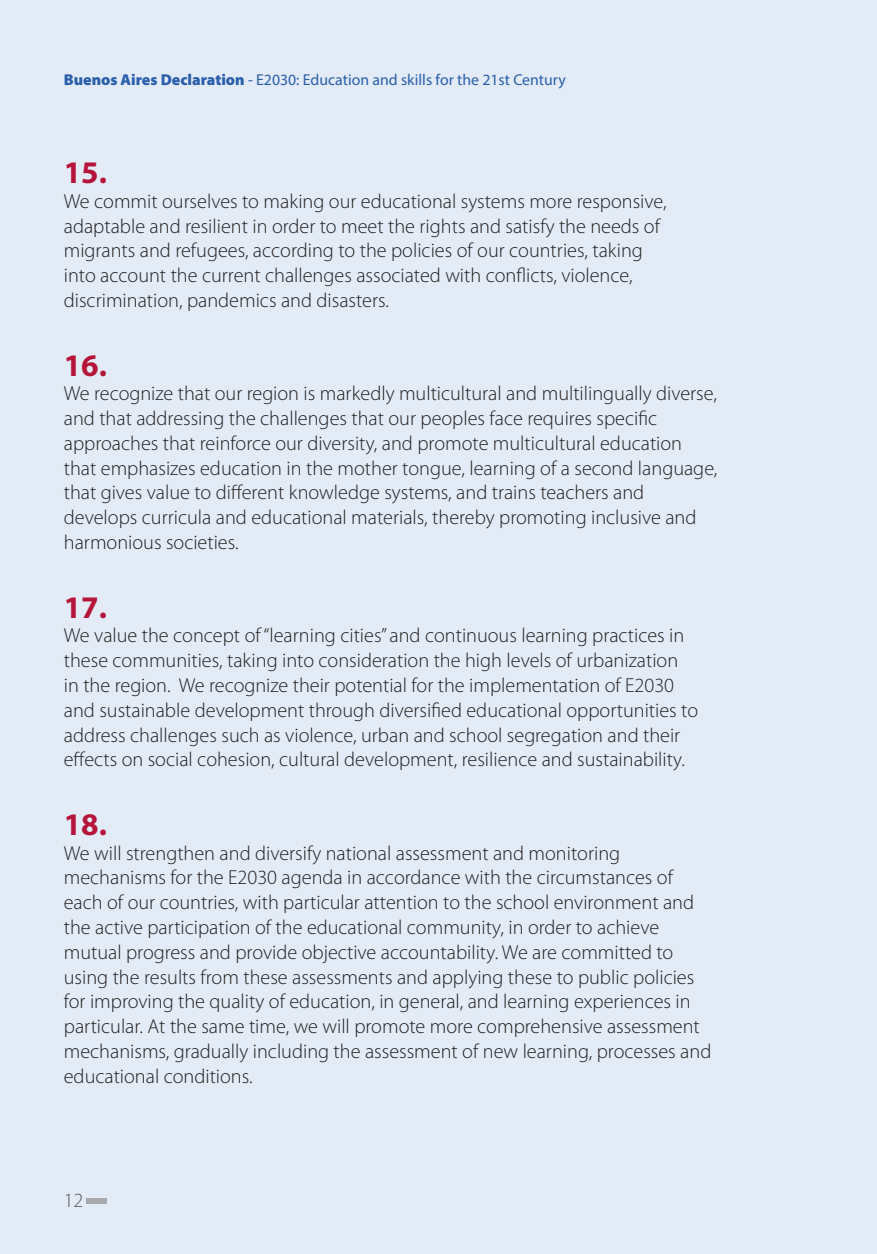
<style>
.page{position:relative;width:877px;height:1254px;background:#fff}
.page>*{position:absolute;margin:0;border:0;box-sizing:border-box;transform-origin:0 0}
.NUMERO_DESTACADO{font:700 31.5px "Myriad Pro";color:#b6153a}
.BASE_TEXTO_ESPAÑOL{font:300 20.25px/24.8px "Myriad Pro";color:#231f20}
.t1{font:300 20.25px "Myriad Pro";color:#57585a}
.t2{font:15.75px "Myriad Pro";color:#2a5fac}
.s1{font-weight:900}
</style>
<div class="page">
<div style="left:0;top:0;width:876px;height:1253px;background:#e2ebf6"></div>
<div style="left:87px;top:1197px;width:20px;height:6px;background:#a8a9ad"></div>
<p class="t2" style="left:64px;top:70px;width:503px"><span class="s1">Buenos Aires Declaration</span> - E2030: Education and skills for the 21st Century</p>
<p class="NUMERO_DESTACADO" style="left:64px;top:152px;width:45px">15.</p>
<p class="BASE_TEXTO_ESPAÑOL" style="left:64px;top:189px;width:604px">We commit ourselves to making our educational systems more responsive, adaptable and resilient in order to meet the rights and satisfy the needs of migrants and refugees, according to the policies of our countries, taking into account the current challenges associated with conflicts, violence, discrimination, pandemics and disasters.</p>
<p class="NUMERO_DESTACADO" style="left:64px;top:344px;width:45px">16.</p>
<p class="BASE_TEXTO_ESPAÑOL" style="left:64px;top:381px;width:655px">We recognize that our region is markedly multicultural and multilingually diverse, and that addressing the challenges that our peoples face requires specific approaches that reinforce our diversity, and promote multicultural education that emphasizes education in the mother tongue, learning of a second language, that gives value to different knowledge systems, and trains teachers and develops curricula and educational materials, thereby promoting inclusive and harmonious societies.</p>
<p class="NUMERO_DESTACADO" style="left:64px;top:586px;width:45px">17.</p>
<p class="BASE_TEXTO_ESPAÑOL" style="left:64px;top:623px;width:635px">We value the concept of “learning cities” and continuous learning practices in these communities, taking into consideration the high levels of urbanization in the region. We recognize their potential for the implementation of E2030 and sustainable development through diversified educational opportunities to address challenges such as violence, urban and school segregation and their effects on social cohesion, cultural development, resilience and sustainability.</p>
<p class="NUMERO_DESTACADO" style="left:64px;top:803px;width:45px">18.</p>
<p class="BASE_TEXTO_ESPAÑOL" style="left:64px;top:840px;width:649px">We will strengthen and diversify national assessment and monitoring mechanisms for the E2030 agenda in accordance with the circumstances of each of our countries, with particular attention to the school environment and the active participation of the educational community, in order to achieve mutual progress and provide objective accountability. We are committed to using the results from these assessments and applying these to public policies for improving the quality of education, in general, and learning experiences in particular. At the same time, we will promote more comprehensive assessment mechanisms, gradually including the assessment of new learning, processes and educational conditions.</p>
<p class="t1" style="left:64px;top:1187px;width:21px">12</p>
</div>
